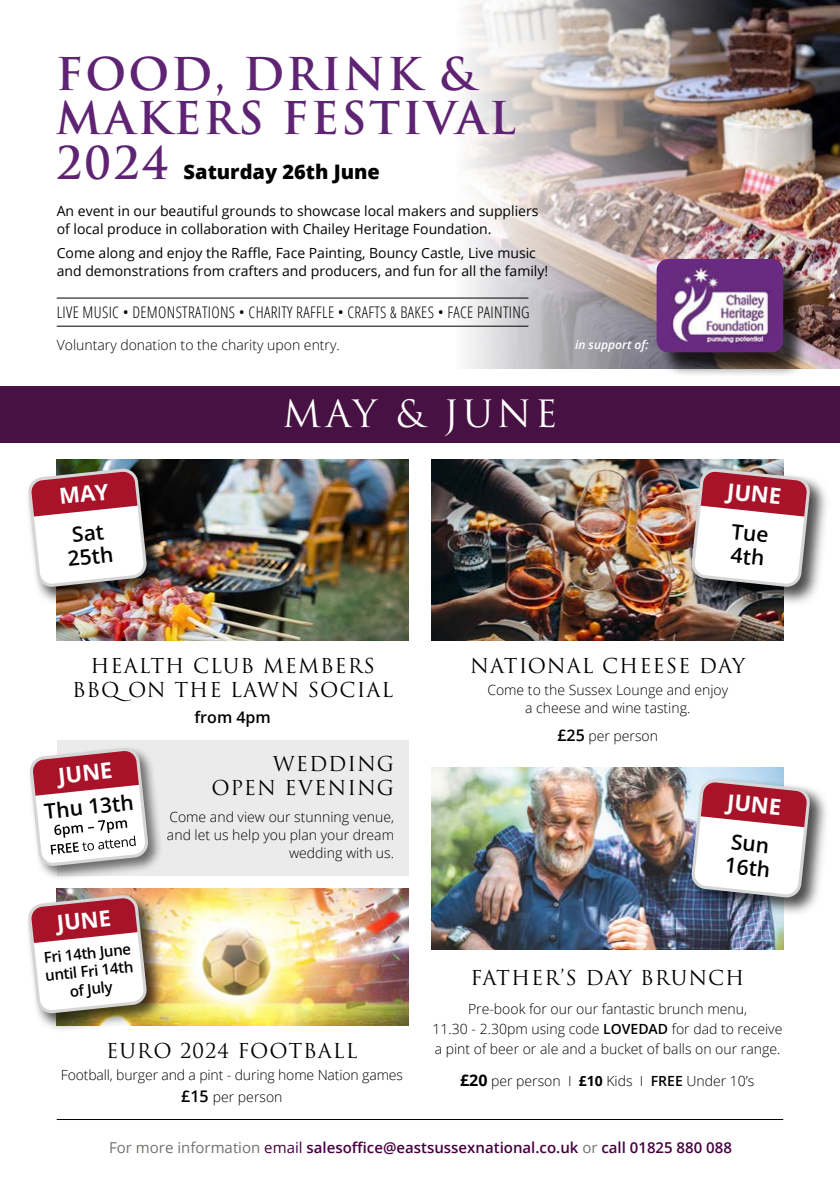
<style>
.page{position:relative;width:840px;height:1191px;background:#fff}
.page>*{position:absolute;margin:0;border:0;box-sizing:border-box;transform-origin:0 0}
.t1{font:700 44px/44.4px "Trajan Pro";letter-spacing:.05em;color:#5f2373}
.t2{font:36.6px "Trajan Pro";letter-spacing:.1em;color:#fff}
.t3{font:700 22px "Open Sans";color:#fff}
.t4{font:600 21px/23.6px "Open Sans";color:#000}
.t5{font:20px/24px "Trajan Pro";letter-spacing:.05em;color:#000;text-align:right}
.t6{font:800 20px "Open Sans";color:#000}
.t7{font:300 condensed 16px "Open Sans";letter-spacing:.02em;color:#000}
.t8{font:600 16px "Open Sans";color:#000}
.t9{font:600 15px "Open Sans";color:#460040}
.t10{font:600 15px/18px "Open Sans";color:#000;text-align:center}
.t11{font:300 14px/18px "Open Sans";color:#000;text-align:center}
.t12{font:14px/18px "Open Sans";color:#000}
.t13{font:italic 600 12px "Open Sans";color:#fff}
.s1{font-family:"Trajan Pro";font-weight:700;font-size:44px;color:#5f2373}
.s2{font-weight:600;font-size:16px}
.s3{font-weight:600}
.s4{font-weight:700;font-size:16px}
.s5{font-weight:700}
.s6{font-weight:400;color:#73716e}
.s7{font-weight:400}
</style>
<div class="page">
<img style="left:753px;top:0;width:86px;height:369px">
<img style="left:453px;top:0;width:300px;height:369px">
<hr style="left:57px;top:1119px;width:725px;height:1px;background:#000">
<div style="left:0;top:386px;width:839px;height:56px;background:#481144"></div>
<img style="left:431px;top:767px;width:351px;height:182px">
<img style="left:56px;top:889px;width:352px;height:136px">
<div style="left:25px;top:891px;width:142px;height:142px;background:#000;opacity:.55"></div>
<div style="left:26px;top:892px;width:136px;height:136px;background:#000;opacity:.35"></div>
<svg style="left:29px;top:896px;width:117px;height:116px"></svg>
<div style="left:658px;top:261px;width:149px;height:116px;background:#000;opacity:.75"></div>
<img style="left:656px;top:259px;width:126px;height:93px">
<hr style="left:57px;top:298px;width:471px;height:1px;background:#000">
<hr style="left:57px;top:326px;width:471px;height:1px;background:#000">
<div style="left:57px;top:740px;width:351px;height:136px;background:#ebebeb"></div>
<div style="left:27px;top:745px;width:136px;height:136px;background:#000;opacity:.55"></div>
<svg style="left:31px;top:748px;width:116px;height:117px"></svg>
<img style="left:431px;top:459px;width:352px;height:182px">
<img style="left:57px;top:459px;width:351px;height:182px">
<div style="left:25px;top:465px;width:142px;height:142px;background:#000;opacity:.55"></div>
<div style="left:26px;top:466px;width:136px;height:136px;background:#000;opacity:.35"></div>
<div style="left:687px;top:465px;width:142px;height:142px;background:#000;opacity:.55"></div>
<div style="left:688px;top:466px;width:136px;height:136px;background:#000;opacity:.35"></div>
<svg style="left:688px;top:467px;width:123px;height:122px"></svg>
<div style="left:687px;top:776px;width:142px;height:142px;background:#000;opacity:.55"></div>
<div style="left:688px;top:777px;width:136px;height:136px;background:#000;opacity:.35"></div>
<svg style="left:688px;top:777px;width:123px;height:123px"></svg>
<svg style="left:29px;top:469px;width:117px;height:117px"></svg>
<h1 class="t1" style="left:56px;top:52px;width:461px">FOOD, DRINK &amp;<br>MAKERS FESTIVAL</h1>
<h3 class="t6" style="left:56px;top:156px;width:325px"><span class="s1">2024</span> Saturday 26th June</h3>
<p class="t12" style="left:57px;top:201px;width:483px">An event in our beautiful grounds to showcase local makers and suppliers of local produce in collaboration with Chailey Heritage Foundation.</p>
<p class="t12" style="left:57px;top:243px;width:492px">Come along and enjoy the Raffle, Face Painting, Bouncy Castle, Live music and demonstrations from crafters and producers, and fun for all the family!</p>
<p class="t7" style="left:57px;top:301px;width:474px">LIVE MUSIC • DEMONSTRATIONS • CHARITY RAFFLE • CRAFTS &amp; BAKES • FACE PAINTING</p>
<p class="t11" style="left:57px;top:335px;width:284px">Voluntary donation to the charity upon entry.</p>
<p class="t13" style="left:574px;top:337px;width:75px">in support of:</p>
<h2 class="t2" style="left:282px;top:391px;width:276px">MAY &amp; JUNE</h2>
<h3 class="t3" style="left:728px;top:475px;width:56px;rotate:6deg">JUNE</h3>
<h3 class="t4" style="left:64px;top:523px;width:47px;text-align:center;rotate:-6deg">Sat<br>25th</h3>
<h3 class="t4" style="left:732px;top:519px;width:39px;rotate:6deg">Tue<br>4th</h3>
<h3 class="t5" style="left:72px;top:653px;width:322px;text-align:center">HEALTH CLUB MEMBERS<br>BBQON THE LAWN SOCIAL</h3>
<h3 class="t3" style="left:57px;top:760px;width:56px;rotate:-6deg">JUNE</h3>
<h3 class="t4" style="left:43px;top:799px;width:91px;rotate:-6deg">Thu 13th</h3>
<h3 class="t3" style="left:55px;top:907px;width:56px;rotate:-6deg">JUNE</h3>
<p class="t10" style="left:42px;top:948px;width:90px;rotate:-6deg">Fri 14th June until Fri 14th of July</p>
<p class="t8" style="left:194px;top:706px;width:78px">from 4pm</p>
<h3 class="t5" style="left:211px;top:751px;width:184px">WEDDING<br>OPEN EVENING</h3>
<p class="t11" style="left:167px;top:808px;width:228px;text-align:right">Come and view our stunning venue, and let us help you plan your dream wedding with us.</p>
<h3 class="t5" style="left:106px;top:1038px;width:253px">EURO 2024 FOOTBALL</h3>
<p class="t11" style="left:61px;top:1065px;width:343px">Football, burger and a pint - during home Nation games</p>
<p class="t11" style="left:181px;top:1087px;width:103px"><span class="s2">£15</span> per person</p>
<h3 class="t5" style="left:470px;top:653px;width:276px">NATIONAL CHEESE DAY</h3>
<p class="t11" style="left:487px;top:680px;width:242px">Come to the Sussex Lounge and enjoy a cheese and wine tasting.</p>
<p class="t11" style="left:557px;top:726px;width:102px"><span class="s2">£25</span> per person</p>
<h3 class="t3" style="left:728px;top:786px;width:56px;rotate:6deg">JUNE</h3>
<h3 class="t4" style="left:728px;top:829px;width:47px;rotate:6deg">Sun<br>16th</h3>
<h3 class="t5" style="left:470px;top:965px;width:275px">FATHER’S DAY BRUNCH</h3>
<p class="t11" style="left:432px;top:998px;width:351px;line-height:20px">Pre-book for our our fantastic brunch menu,<br>11.30 - 2.30pm using code <span class="s3">LOVEDAD</span> for dad to receive a pint of beer or ale and a bucket of balls on our range.</p>
<p class="t11" style="left:460px;top:1071px;width:296px"><span class="s4">£20</span> per person I <span class="s5">£10</span> Kids I <span class="s3">FREE</span> Under 10’s</p>
<p class="t9" style="left:109px;top:1137px;width:624px"><span class="s6">For more information</span> <span class="s7">email</span> salesoffice@eastsussexnational.co.uk <span class="s6">or</span> call 01825 880 088</p>
</div>
